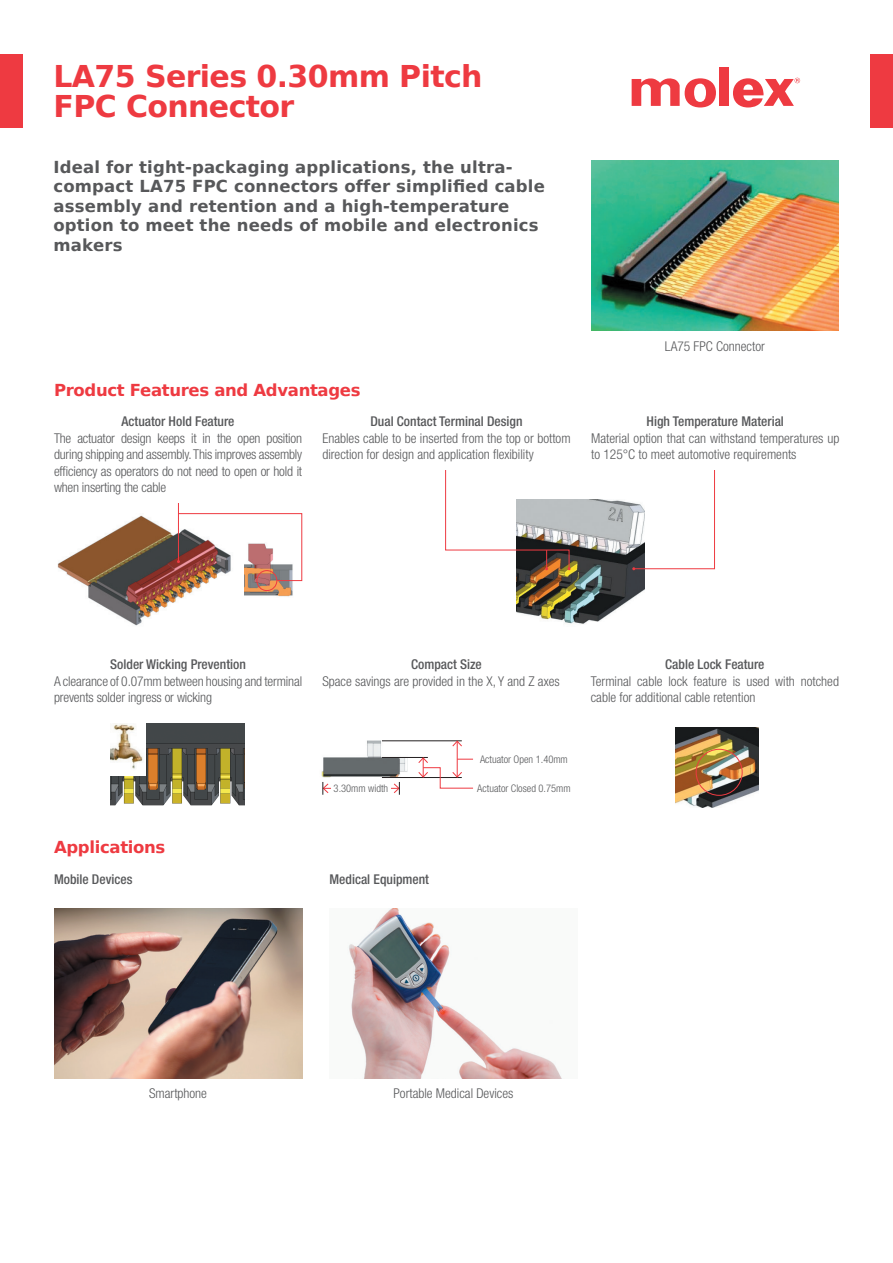
<style>
.page{position:relative;width:893px;height:1263px;background:#fff}
.page>*{position:absolute;margin:0;border:0;box-sizing:border-box;transform-origin:0 0}
.t1{font:700 30px/30px "Bitstream Vera Sans";letter-spacing:-.02em;color:#ee3a41}
.t2{font:700 16.5px/19.5px "Bitstream Vera Sans";letter-spacing:.01em;color:#57585a}
.t3{font:700 16.5px "Bitstream Vera Sans";letter-spacing:-.02em;color:#ee3a41}
.t4{font:300 condensed 13.5px/16.5px "Helvetica Neue LT Std";color:#57585a}
.t5{font:500 condensed 13.5px "Helvetica Neue LT Std";color:#57585a}
.t6{font:300 condensed 10.5px "Helvetica Neue LT Std";color:#57585a}
</style>
<div class="page">
<div style="left:0;top:54px;width:22px;height:74px;background:#ee3a41"></div>
<div style="left:870px;top:54px;width:23px;height:74px;background:#ee3a41"></div>
<div style="left:719px;top:67px;width:10px;height:39px;background:#ee3a41"></div>
<svg style="left:632px;top:78px;width:84px;height:29px"></svg>
<svg style="left:733px;top:78px;width:67px;height:29px"></svg>
<img style="left:591px;top:161px;width:248px;height:169px">
<img style="left:54px;top:908px;width:248px;height:170px">
<img style="left:348px;top:908px;width:214px;height:170px">
<img style="left:111px;top:723px;width:133px;height:83px">
<img style="left:111px;top:723px;width:34px;height:52px">
<img style="left:321px;top:741px;width:87px;height:37px">
<hr style="left:382px;top:740px;width:80px;height:1px;background:#231f20">
<hr style="left:382px;top:757px;width:46px;height:1px;background:#231f20">
<hr style="left:382px;top:777px;width:80px;height:1px;background:#231f20">
<hr style="left:457px;top:741px;width:1px;height:36px;background:#ee3a41">
<svg style="left:452px;top:741px;width:10px;height:6px"></svg>
<hr style="left:323px;top:788px;width:76px;height:1px;background:#ee3a41">
<div style="left:331px;top:782px;width:60px;height:13px;background:#fff"></div>
<svg style="left:323px;top:782px;width:6px;height:13px"></svg>
<svg style="left:394px;top:782px;width:6px;height:13px"></svg>
<svg style="left:418px;top:757px;width:55px;height:31px"></svg>
<img style="left:676px;top:728px;width:82px;height:79px">
<div style="left:696px;top:749px;width:46px;height:47px;border:1px solid #ee3a41;border-radius:50%"></div>
<img style="left:517px;top:499px;width:127px;height:125px">
<svg style="left:632px;top:470px;width:83px;height:100px"></svg>
<svg style="left:445px;top:470px;width:126px;height:100px"></svg>
<img style="left:57px;top:515px;width:152px;height:111px">
<img style="left:244px;top:581px;width:51px;height:16px">
<div style="left:256px;top:570px;width:21px;height:21px;border:1px solid #ee3a41;border-radius:50%"></div>
<hr style="left:178px;top:503px;width:1px;height:59px;background:#ee3a41">
<svg style="left:177px;top:513px;width:126px;height:68px"></svg>
<h1 class="t1" style="left:53px;top:62px;width:431px">LA75 Series 0.30mm Pitch<br>FPC Connector</h1>
<p class="t2" style="left:53px;top:157px;width:493px">Ideal for tight-packaging applications, the ultra&shy;compact LA75 FPC connectors offer simplified cable assembly and retention and a high-temperature option to meet the needs of mobile and electronics makers</p>
<p class="t3" style="left:54px;top:381px;width:308px">Product Features and Advantages</p>
<p class="t5" style="left:122px;top:413px;width:114px">Actuator Hold Feature</p>
<p class="t4" style="left:54px;top:430px;width:250px;text-align:justify">The actuator design keeps it in the open position during shipping and assembly. This improves assembly efficiency as operators do not need to open or hold it when inserting the cable</p>
<p class="t5" style="left:370px;top:413px;width:154px">Dual Contact Terminal Design</p>
<p class="t4" style="left:322px;top:430px;width:250px">Enables cable to be inserted from the top or bottom direction for design and application flexibility</p>
<p class="t4" style="left:665px;top:338px;width:101px">LA75 FPC Connector</p>
<p class="t5" style="left:647px;top:413px;width:139px">High Temperature Material</p>
<p class="t4" style="left:591px;top:430px;width:250px">Material option that can withstand temperatures up to 125°C to meet automotive requirements</p>
<p class="t5" style="left:110px;top:656px;width:137px">Solder Wicking Prevention</p>
<p class="t4" style="left:54px;top:673px;width:250px">A clearance of 0.07mm between housing and terminal prevents solder ingress or wicking</p>
<p class="t3" style="left:54px;top:837px;width:113px">Applications</p>
<p class="t5" style="left:54px;top:871px;width:80px">Mobile Devices</p>
<p class="t5" style="left:411px;top:656px;width:72px">Compact Size</p>
<p class="t4" style="left:322px;top:673px;width:239px">Space savings are provided in the X, Y and Z axes</p>
<p class="t5" style="left:665px;top:656px;width:101px">Cable Lock Feature</p>
<p class="t4" style="left:591px;top:673px;width:250px">Terminal cable lock feature is used with notched cable for additional cable retention</p>
<p class="t6" style="left:334px;top:782px;width:56px">3.30mm width</p>
<p class="t6" style="left:480px;top:753px;width:89px">Actuator Open 1.40mm</p>
<p class="t6" style="left:477px;top:782px;width:95px">Actuator Closed 0.75mm</p>
<p class="t5" style="left:330px;top:871px;width:101px">Medical Equipment</p>
<p class="t4" style="left:149px;top:1085px;width:59px">Smartphone</p>
<p class="t4" style="left:393px;top:1085px;width:121px">Portable Medical Devices</p>
</div>
